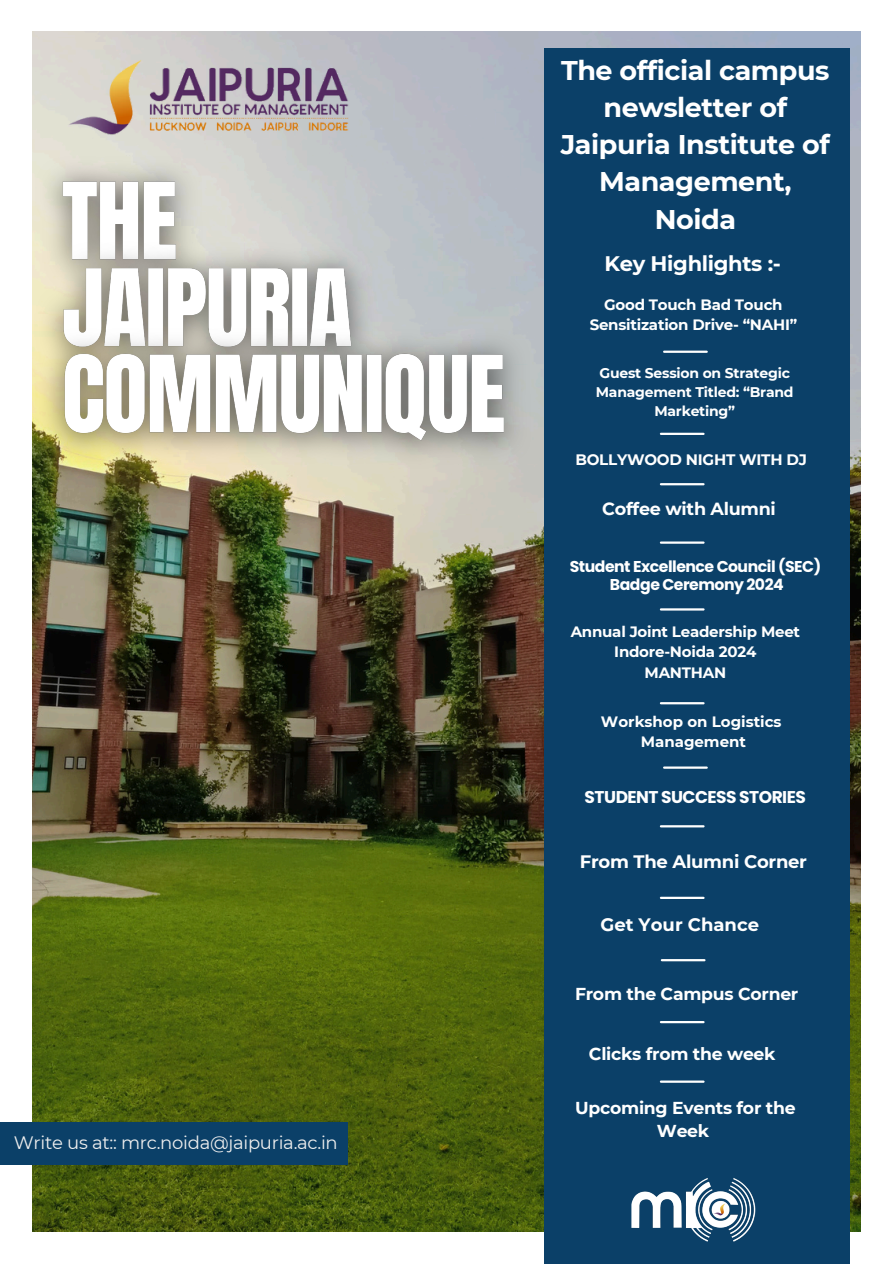
<style>
.page{position:relative;width:894px;height:1264px;background:#fff}
.page>*{position:absolute;margin:0;border:0;box-sizing:border-box;transform-origin:0 0}
.t1{font:700 27px/37.2px "Montserrat";letter-spacing:-.015em;color:#fff;text-align:center}
.t2{font:700 21px "Montserrat";letter-spacing:-.015em;color:#fff}
.t3{font:18px "Montserrat";letter-spacing:-.015em;color:#efefef}
.t4{font:700 18px "Montserrat";letter-spacing:-.015em;color:#fff}
.t5{font:700 17.55px "Montserrat";letter-spacing:-.015em;color:#fff}
.t6{font:700 17.25px/23.7px "Montserrat";letter-spacing:-.015em;color:#fff;text-align:center}
.t7{font:700 16.95px "Poppins";letter-spacing:-.03em;color:#fff}
.t8{font:700 15.6px "Poppins";letter-spacing:-.03em;color:#fff}
.t9{font:700 15.15px "Montserrat";letter-spacing:-.015em;color:#fff}
.t10{font:700 15px/20.2px "Montserrat";letter-spacing:-.015em;color:#fff;text-align:center}
.t11{font:700 13.95px/19.2px "Montserrat";letter-spacing:-.015em;color:#fff;text-align:center}
</style>
<div class="page">
<img style="left:33px;top:32px;width:827px;height:1199px">
<svg style="left:62px;top:1188px;width:799px;height:75px"></svg>
<div style="left:544px;top:48px;width:305px;height:1215px;background:#0b4068"></div>
<div style="left:0;top:1122px;width:347px;height:43px;background:#0b4068"></div>
<hr style="left:664px;top:350px;width:42px;height:3px;background:#fff">
<hr style="left:660px;top:433px;width:43px;height:2px;background:#fff">
<img style="left:631px;top:1178px;width:125px;height:64px">
<img style="left:62px;top:57px;width:304px;height:88px">
<img style="left:32px;top:145px;width:511px;height:338px">
<hr style="left:660px;top:541px;width:43px;height:2px;background:#fff">
<hr style="left:660px;top:483px;width:43px;height:2px;background:#fff">
<hr style="left:664px;top:766px;width:42px;height:2px;background:#fff">
<hr style="left:660px;top:1020px;width:43px;height:3px;background:#fff">
<hr style="left:660px;top:608px;width:43px;height:2px;background:#fff">
<hr style="left:660px;top:1080px;width:43px;height:2px;background:#fff">
<hr style="left:661px;top:959px;width:43px;height:2px;background:#fff">
<hr style="left:660px;top:702px;width:43px;height:2px;background:#fff">
<hr style="left:660px;top:825px;width:43px;height:2px;background:#fff">
<hr style="left:660px;top:896px;width:43px;height:3px;background:#fff">
<p class="t3" style="left:14px;top:1131px;width:325px">Write us at:: mrc.noida@jaipuria.ac.in</p>
<h3 class="t1" style="left:560px;top:52px;width:270px">The official campus newsletter of<br>Jaipuria Institute of<br>Management,<br>Noida</h3>
<h5 class="t2" style="left:604px;top:251px;width:178px">Key Highlights :-</h5>
<p class="t10" style="left:589px;top:294px;width:209px">Good Touch Bad Touch<br>Sensitization Drive- “NAHI”</p>
<p class="t11" style="left:595px;top:363px;width:199px">Guest Session on Strategic<br>Management Titled: “Brand<br>Marketing”</p>
<h5 class="t9" style="left:575px;top:450px;width:233px">BOLLYWOOD NIGHT WITH DJ</h5>
<h5 class="t5" style="left:602px;top:498px;width:175px">Coffee with Alumni</h5>
<h5 class="t8" style="left:569px;top:555px;width:253px">Student Excellence Council (SEC)</h5>
<h5 class="t8" style="left:609px;top:573px;width:175px">Badge Ceremony 2024</h5>
<p class="t10" style="left:570px;top:621px;width:231px">Annual Joint Leadership Meet<br>Indore-Noida 2024</p>
<p class="t10" style="left:644px;top:662px;width:83px">MANTHAN</p>
<p class="t10" style="left:600px;top:711px;width:182px">Workshop on Logistics</p>
<h6 class="t10" style="left:640px;top:732px;width:107px">Management</h6>
<p class="t7" style="left:584px;top:785px;width:223px">STUDENT SUCCESS STORIES</p>
<p class="t4" style="left:579px;top:851px;width:229px">From The Alumni Corner</p>
<p class="t4" style="left:600px;top:913px;width:160px">Get Your Chance</p>
<p class="t6" style="left:575px;top:982px;width:225px">From the Campus Corner</p>
<h4 class="t6" style="left:588px;top:1041px;width:188px">Clicks from the week</h4>
<h5 class="t6" style="left:575px;top:1095px;width:222px">Upcoming Events for the<br>Week</h5>
</div>
